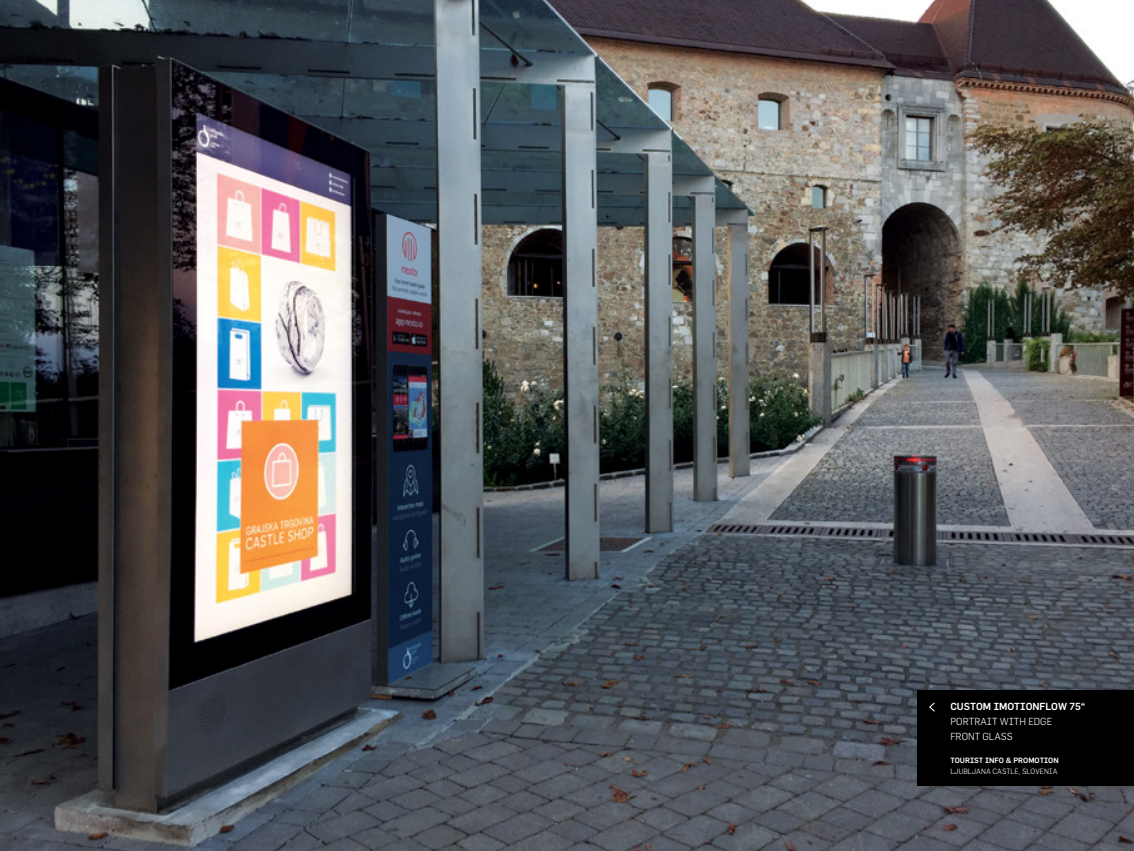
<style>
.page{position:relative;width:1134px;height:851px;background:#fff}
.page>*{position:absolute;margin:0;border:0;box-sizing:border-box;transform-origin:0 0}
.t1{font:300 10px/15px "Flama";color:#fff}
.t2{font:500 10px "Flama";color:#fff}
.t3{font:300 7.5px "Flama";color:#fff}
.t4{font:500 7.5px "Flama";color:#fff}
</style>
<div class="page">
<img style="left:0;top:0;width:1134px;height:850px">
<div style="left:917px;top:690px;width:217px;height:95px;background:#000"></div>
<svg style="left:929px;top:702px;width:6px;height:10px"></svg>
<p class="t2" style="left:950px;top:700px;width:137px">CUSTOM IMOTIONFLOW 75“</p>
<p class="t1" style="left:950px;top:714px;width:103px">PORTRAIT WITH EDGE<br>FRONT GLASS</p>
<p class="t4" style="left:950px;top:755px;width:110px">TOURIST INFO &amp; PROMOTION</p>
<p class="t3" style="left:950px;top:766px;width:109px">LJUBLJANA CASTLE, SLOVENIA</p>
</div>
